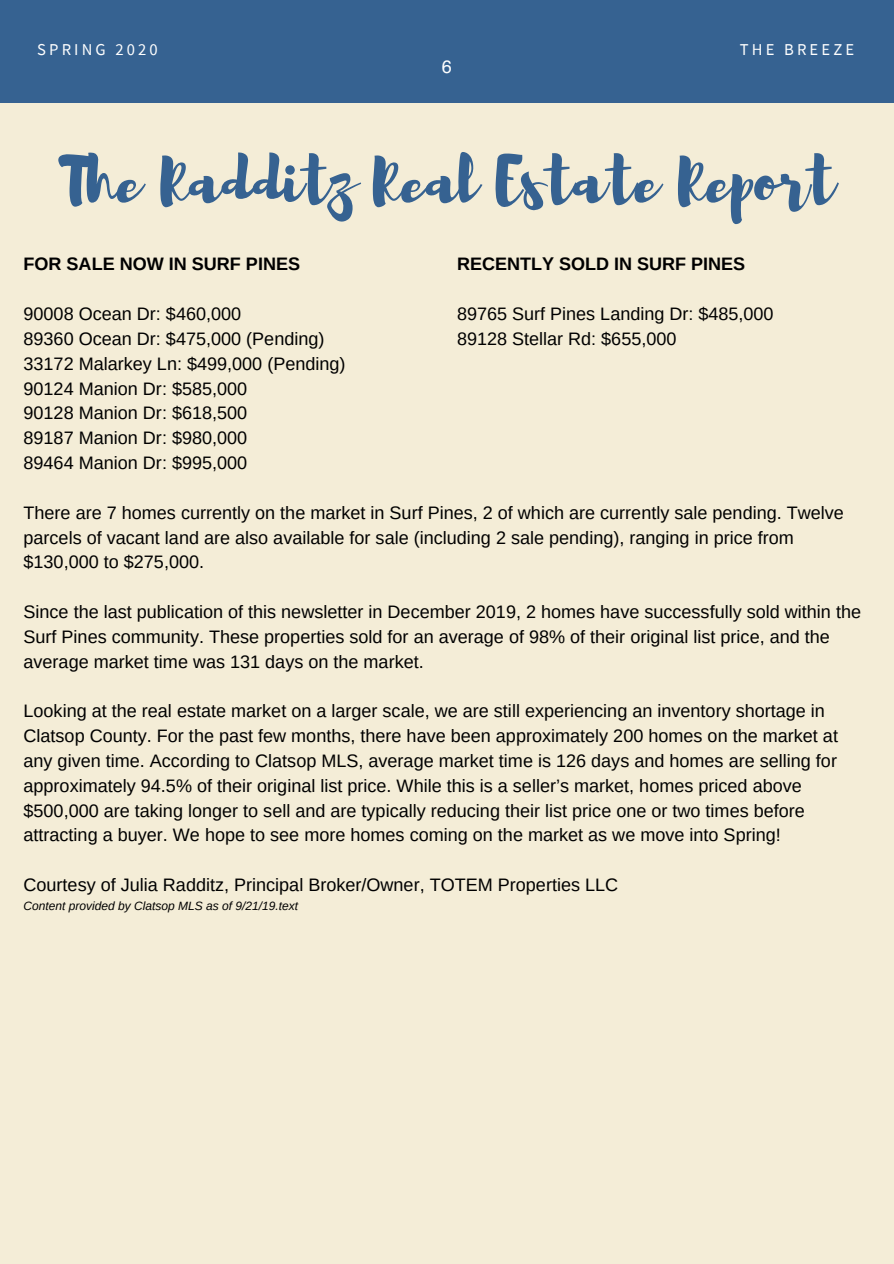
<style>
.page{position:relative;width:894px;height:1264px;background:#fff}
.page>*{position:absolute;margin:0;border:0;box-sizing:border-box;transform-origin:0 0}
.t1{font:63px "Brusher";color:#366291}
.t2{font:18px/24.8px "Arimo";color:#000}
.t3{font:700 18px "Arimo";color:#000}
.t4{font:18px "Helvetica";color:#fff}
.t5{font:16.5px "Source Sans Pro";letter-spacing:.19em;color:#fff}
.t6{font:italic 12px "Arimo";color:#000}
</style>
<div class="page">
<div style="left:0;top:0;width:893px;height:1263px;background:#f4edd7"></div>
<div style="left:0;top:0;width:893px;height:103px;background:#366291"></div>
<p class="t5" style="left:37px;top:39px;width:122px">SPRING 2020</p>
<p class="t5" style="left:739px;top:39px;width:116px">THE BREEZE</p>
<p class="t4" style="left:442px;top:59px;width:12px">6</p>
<h1 class="t1" style="left:58px;top:140px;width:777px">The Radditz Real Estate Report</h1>
<p class="t3" style="left:24px;top:254px;width:278px">FOR SALE NOW IN SURF PINES</p>
<p class="t2" style="left:24px;top:301px;width:323px">90008 Ocean Dr: $460,000<br>89360 Ocean Dr: $475,000 (Pending)<br>33172 Malarkey Ln: $499,000 (Pending)<br>90124 Manion Dr: $585,000<br>90128 Manion Dr: $618,500<br>89187 Manion Dr: $980,000<br>89464 Manion Dr: $995,000</p>
<p class="t2" style="left:24px;top:500px;width:821px">There are 7 homes currently on the market in Surf Pines, 2 of which are currently sale pending. Twelve parcels of vacant land are also available for sale (including 2 sale pending), ranging in price from $130,000 to $275,000.</p>
<p class="t2" style="left:24px;top:599px;width:838px">Since the last publication of this newsletter in December 2019, 2 homes have successfully sold within the<br>Surf Pines community. These properties sold for an average of 98% of their original list price, and the average market time was 131 days on the market.</p>
<p class="t2" style="left:24px;top:698px;width:815px">Looking at the real estate market on a larger scale, we are still experiencing an inventory shortage in Clatsop County. For the past few months, there have been approximately 200 homes on the market at any given time. According to Clatsop MLS, average market time is 126 days and homes are selling for approximately 94.5% of their original list price. While this is a seller’s market, homes priced above $500,000 are taking longer to sell and are typically reducing their list price one or two times before attracting a buyer. We hope to see more homes coming on the market as we move into Spring!</p>
<p class="t2" style="left:24px;top:872px;width:596px">Courtesy of Julia Radditz, Principal Broker/Owner, TOTEM Properties LLC</p>
<p class="t6" style="left:24px;top:899px;width:276px">Content provided by Clatsop MLS as of 9/21/19.text</p>
<p class="t3" style="left:457px;top:254px;width:289px">RECENTLY SOLD IN SURF PINES</p>
<p class="t2" style="left:457px;top:301px;width:318px">89765 Surf Pines Landing Dr: $485,000<br>89128 Stellar Rd: $655,000</p>
</div>
